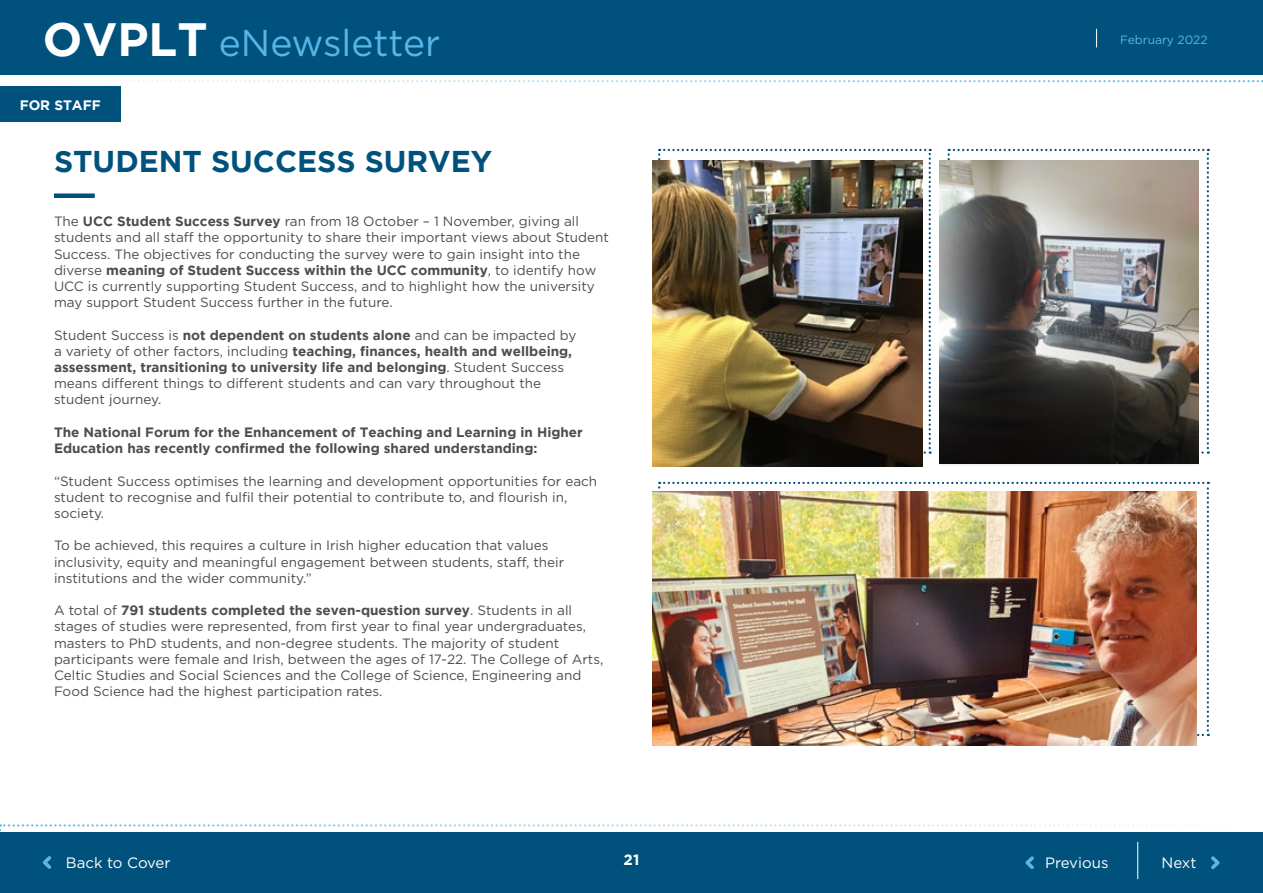
<style>
.page{position:relative;width:1263px;height:893px;background:#fff}
.page>*{position:absolute;margin:0;border:0;box-sizing:border-box;transform-origin:0 0}
.t1{font:700 46.65px "Gotham";color:#fff}
.t2{font:37.35px "Gotham";color:#58b6e7}
.t3{font:700 30px "Gotham";color:#00527d}
.t4{font:15px "Gotham";color:#fff}
.t5{font:700 15px "Gotham";color:#fff}
.t6{font:700 13.65px "Gotham";color:#fff}
.t7{font:13.5px/16.2px "Gotham";color:#4d4d4f}
.t8{font:700 13.5px/16.2px "Gotham";color:#4d4d4f}
.t9{font:12px "Gotham";color:#58b6e7}
.s1{font-weight:700}
</style>
<div class="page">
<svg style="left:0;top:824px;width:1263px;height:69px;background:#1d668c"></svg>
<svg style="left:7px;top:0;width:1256px;height:82px;background:#156088"></svg>
<svg style="left:658px;top:149px;width:273px;height:305px"></svg>
<svg style="left:947px;top:149px;width:262px;height:305px"></svg>
<svg style="left:658px;top:482px;width:551px;height:254px"></svg>
<div style="left:54px;top:193px;width:41px;height:5px;background:#00527d"></div>
<div style="left:0;top:86px;width:120px;height:36px;background:#00527d"></div>
<img style="left:653px;top:160px;width:269px;height:306px">
<img style="left:940px;top:160px;width:259px;height:303px">
<img style="left:653px;top:491px;width:543px;height:254px">
<h1 class="t1" style="left:43px;top:15px;width:166px">OVPLT</h1>
<h2 class="t2" style="left:219px;top:19px;width:223px">eNewsletter</h2>
<p class="t6" style="left:20px;top:98px;width:83px">FOR STAFF</p>
<h3 class="t3" style="left:54px;top:145px;width:440px">STUDENT SUCCESS SURVEY</h3>
<p class="t7" style="left:54px;top:213px;width:556px">The <span class="s1">UCC Student Success Survey</span> ran from 18 October – 1 November, giving all students and all staff the opportunity to share their important views about Student Success. The objectives for conducting the survey were to gain insight into the diverse <span class="s1">meaning of Student Success within the UCC community</span>, to identify how UCC is currently supporting Student Success, and to highlight how the university may support Student Success further in the future.</p>
<p class="t7" style="left:54px;top:326px;width:524px">Student Success is <span class="s1">not dependent on students alone</span> and can be impacted by a variety of other factors, including <span class="s1">teaching, finances, health and wellbeing, assessment, transitioning to university life and belonging</span>. Student Success means different things to different students and can vary throughout the student journey.</p>
<p class="t8" style="left:54px;top:424px;width:530px">The National Forum for the Enhancement of Teaching and Learning in Higher<br>Education has recently confirmed the following shared understanding:</p>
<p class="t7" style="left:54px;top:472px;width:545px">“Student Success optimises the learning and development opportunities for each student to recognise and fulfil their potential to contribute to, and flourish in, society.</p>
<p class="t7" style="left:54px;top:537px;width:512px">To be achieved, this requires a culture in Irish higher education that values inclusivity, equity and meaningful engagement between students, staff, their institutions and the wider community.”</p>
<p class="t7" style="left:54px;top:602px;width:551px">A total of <span class="s1">791 students completed the seven-question survey</span>. Students in all stages of studies were represented, from first year to final year undergraduates, masters to PhD students, and non-degree students. The majority of student participants were female and Irish, between the ages of 17-22. The College of Arts, Celtic Studies and Social Sciences and the College of Science, Engineering and Food Science had the highest participation rates.</p>
<p class="t9" style="left:1120px;top:32px;width:89px">February 2022</p>
<p class="t4" style="left:66px;top:853px;width:106px">Back to Cover</p>
<p class="t5" style="left:624px;top:852px;width:17px">21</p>
<p class="t4" style="left:1045px;top:853px;width:65px">Previous</p>
<p class="t4" style="left:1161px;top:853px;width:36px">Next</p>
</div>
